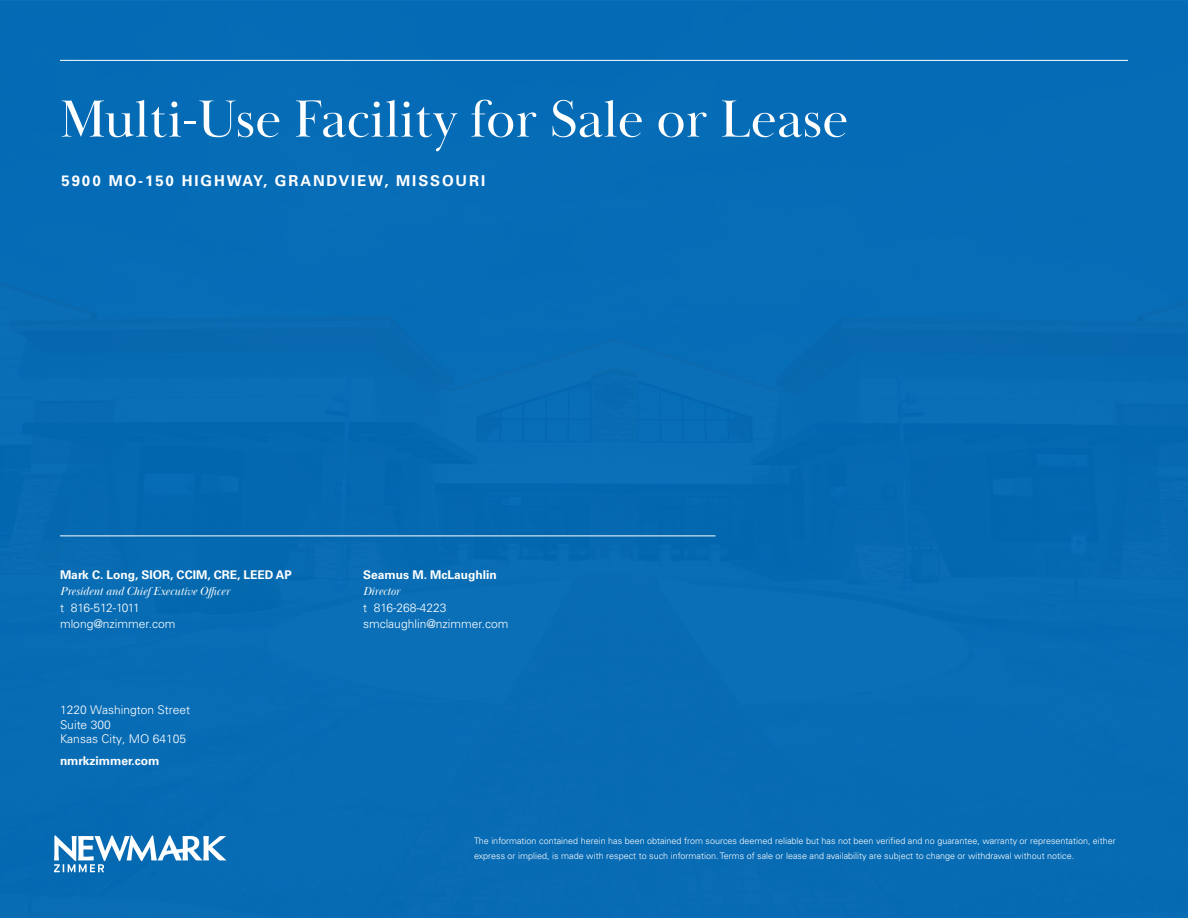
<style>
.page{position:relative;width:1188px;height:918px;background:#026bb6}
.page>*{position:absolute;margin:0;border:0;box-sizing:border-box;transform-origin:0 0}
.t1{font:54px "Baskerville Display PT";color:#fff}
.t2{font:700 15px "Univers LT Pro 65";letter-spacing:.125em;color:#fff}
.t3{font:300 12px/16.5px "Univers LT Pro 45";color:#fff}
.t4{font:700 12px "Univers LT Pro 65";color:#fff}
.t5{font:italic 12px "Baskerville Display PT";color:#fff}
.t6{font:300 9px/15px "Univers LT Pro 45";color:#fff}
</style>
<div class="page">
<hr style="left:60px;top:536px;width:656px;height:1px;background:#fff">
<hr style="left:60px;top:60px;width:1068px;height:1px;background:#fff">
<svg style="left:54px;top:835px;width:172px;height:37px"></svg>
<h1 class="t1" style="left:60px;top:87px;width:790px">Multi-Use Facility for Sale or Lease</h1>
<h2 class="t2" style="left:62px;top:171px;width:425px">5900 MO-150 HIGHWAY, GRANDVIEW, MISSOURI</h2>
<h3 class="t4" style="left:60px;top:566px;width:233px">Mark C. Long, SIOR, CCIM, CRE, LEED AP</h3>
<h3 class="t5" style="left:60px;top:584px;width:171px">President and Chief Executive Officer</h3>
<h3 class="t3" style="left:60px;top:599px;width:117px">t 816-512-1011 mlong@nzimmer.com</h3>
<h3 class="t3" style="left:60px;top:703px;width:132px;line-height:14.4px">1220 Washington Street<br>Suite 300<br>Kansas City, MO 64105</h3>
<h3 class="t4" style="left:60px;top:752px;width:101px">nmrkzimmer.com</h3>
<h3 class="t4" style="left:363px;top:566px;width:135px">Seamus M. McLaughlin</h3>
<h3 class="t5" style="left:363px;top:584px;width:38px">Director</h3>
<h3 class="t3" style="left:363px;top:599px;width:147px">t 816-268-4223 smclaughlin@nzimmer.com</h3>
<p class="t6" style="left:474px;top:833px;width:643px">The information contained herein has been obtained from sources deemed reliable but has not been verified and no guarantee, warranty or representation, either express or implied, is made with respect to such information. Terms of sale or lease and availability are subject to change or withdrawal without notice.</p>
</div>
